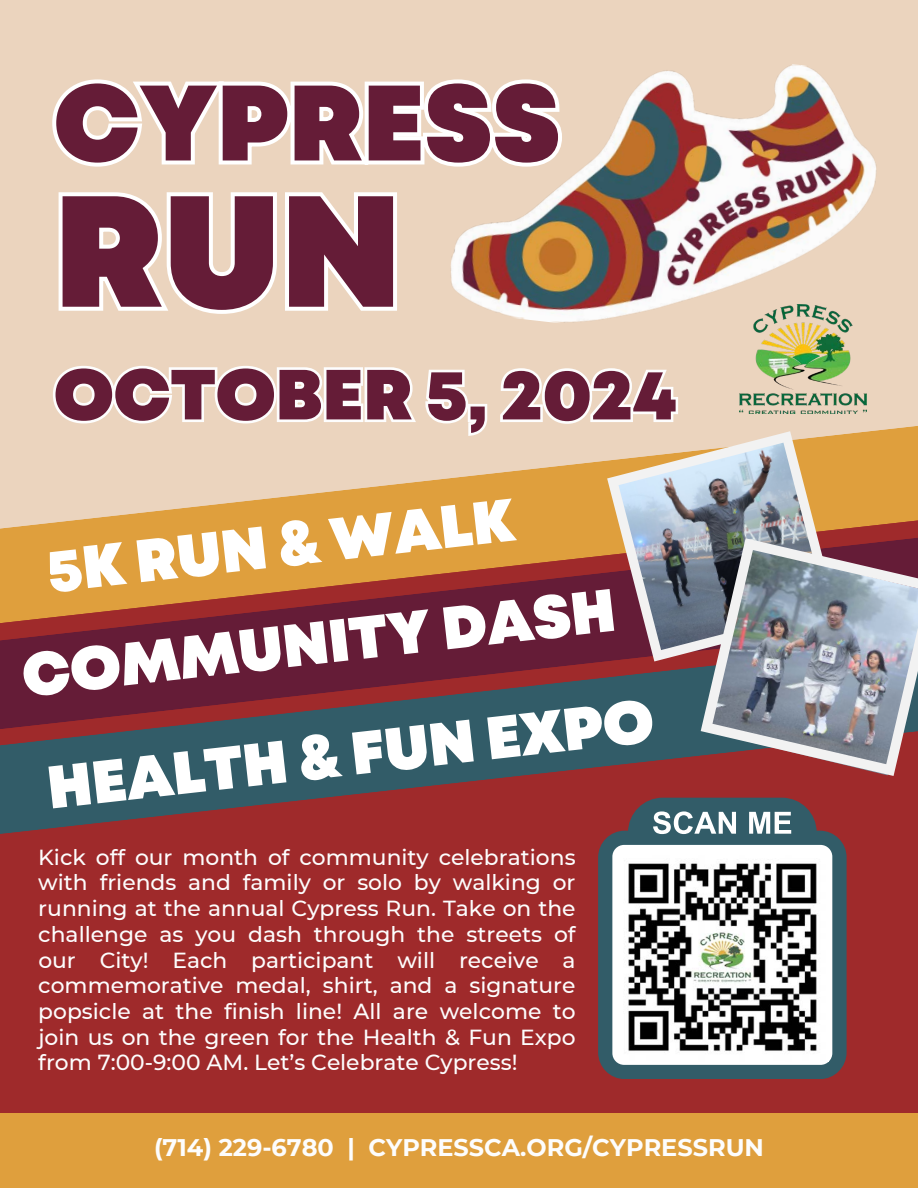
<style>
.page{position:relative;width:918px;height:1188px;background:#ebd4be}
.page>*{position:absolute;margin:0;border:0;box-sizing:border-box;transform-origin:0 0}
.t1{font:900 157.8px "Mont";color:#651c37}
.t2{font:900 106.95px "Mont";color:#651c37}
.t3{font:900 70.8px "Mont";color:#651c37}
.t4{font:900 60px "Mont";color:#fff}
.t5{font:700 24px "Montserrat";color:#fdfdfd}
.t6{font:500 21.75px/25.7px "Montserrat";color:#fdfdfd;text-align:justify}
</style>
<div class="page">
<div style="left:0;top:834px;width:918px;height:279px;background:#9f2a2b"></div>
<svg style="left:0;top:426px;width:918px;height:112px"></svg>
<svg style="left:0;top:538px;width:607px;height:104px;background:#aa5e37"></svg>
<svg style="left:0;top:642px;width:918px;height:192px;background:#603d49"></svg>
<div style="left:598px;top:831px;width:249px;height:248px;background:#325c68;border-radius:27px"></div>
<div style="left:612px;top:845px;width:220px;height:220px;background:#fff;border-radius:12px"></div>
<svg style="left:628px;top:798px;width:189px;height:36px;background:#657a83"></svg>
<img style="left:628px;top:863px;width:189px;height:189px">
<img style="left:740px;top:358px;width:127px;height:55px">
<img style="left:450px;top:64px;width:426px;height:294px">
<div style="left:0;top:1113px;width:918px;height:75px;background:#df9f3d"></div>
<img style="left:607px;top:431px;width:230px;height:230px">
<img style="left:701px;top:538px;width:217px;height:238px">
<svg style="left:52px;top:74px;width:516px;height:98px"></svg>
<svg style="left:58px;top:192px;width:339px;height:122px"></svg>
<svg style="left:49px;top:366px;width:632px;height:73px"></svg>
<h2 class="t2" style="left:54px;top:83px;width:508px">CYPRESS</h2>
<h1 class="t1" style="left:54px;top:192px;width:349px">RUN</h1>
<h3 class="t3" style="left:54px;top:368px;width:624px">OCTOBER 5, 2024</h3>
<h3 class="t4" style="left:45px;top:548px;width:471px;rotate:-6deg">5K RUN &amp; WALK</h3>
<h3 class="t4" style="left:20px;top:651px;width:598px;rotate:-6deg">COMMUNITY DASH</h3>
<h3 class="t4" style="left:45px;top:764px;width:611px;rotate:-6deg">HEALTH &amp; FUN EXPO</h3>
<p class="t6" style="left:38px;top:844px;width:539px">Kick off our month of community celebrations with friends and family or solo by walking or running at the annual Cypress Run. Take on the challenge as you dash through the streets of our City! Each participant will receive a commemorative medal, shirt, and a signature popsicle at the finish line! All are welcome to join us on the green for the Health &amp; Fun Expo from 7:00-9:00 AM. Let’s Celebrate Cypress!</p>
<p class="t5" style="left:154px;top:1132px;width:611px">(714) 229-6780 | CYPRESSCA.ORG/CYPRESSRUN</p>
</div>
